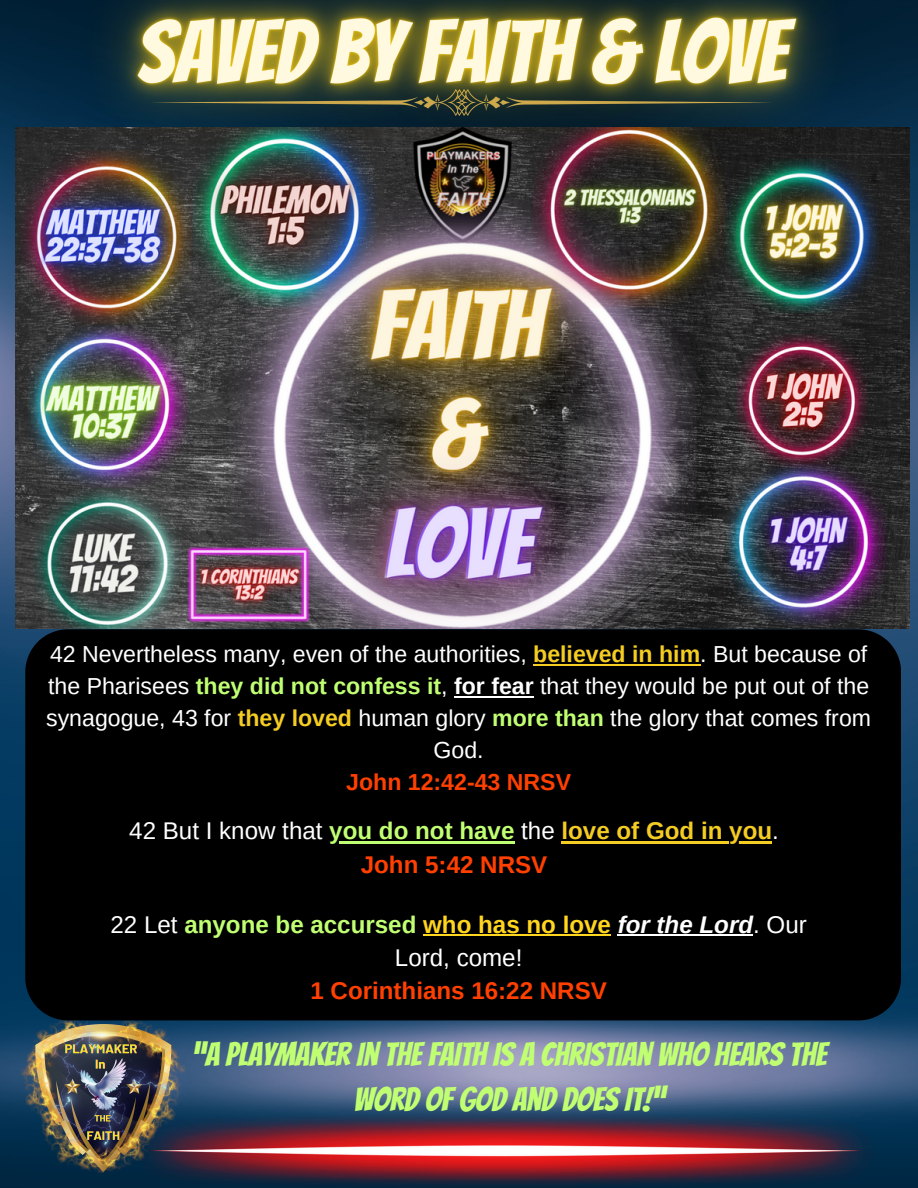
<style>
.page{position:relative;width:918px;height:1188px;background:#fff}
.page>*{position:absolute;margin:0;border:0;box-sizing:border-box;transform-origin:0 0}
.t1{font:32.85px/45px "Bangers";color:#c1ff72;text-align:center}
.t2{font:24.15px/33.2px "Arimo";color:#fff;text-align:center}
.t3{font:700 24.15px "Arimo";color:#ff4000}
.t4{font:23.1px/32px "Arimo";color:#fff;text-align:center}
.t5{font:700 23.1px "Arimo";color:#ff4000}
.s1{font-weight:700;color:#f4cc22}
.s2{font-weight:700;color:#c1ff72}
.s3{font-weight:700}
.s4{font-weight:700;color:#ffd51e}
.s5{font-weight:700;font-style:italic}
</style>
<div class="page">
<img style="left:0;top:0;width:918px;height:1188px">
<img style="left:0;top:1020px;width:202px;height:152px">
<div style="left:25px;top:629px;width:876px;height:391px;background:#000"></div>
<img style="left:16px;top:127px;width:893px;height:502px">
<img style="left:138px;top:1114px;width:735px;height:74px">
<img style="left:25px;top:0;width:883px;height:209px">
<hr style="left:423px;top:934px;width:188px;height:2px;background:#ffd51e">
<hr style="left:618px;top:934px;width:135px;height:2px;background:#fff">
<hr style="left:533px;top:664px;width:167px;height:2px;background:#f4cc22">
<hr style="left:454px;top:696px;width:80px;height:2px;background:#fff">
<hr style="left:329px;top:841px;width:186px;height:3px;background:#c1ff72">
<hr style="left:562px;top:841px;width:167px;height:3px;background:#f4cc22">
<hr style="left:729px;top:841px;width:43px;height:3px;background:#f4cc22">
<p class="t4" style="left:46px;top:638px;width:826px">42 Nevertheless many, even of the authorities, <span class="s1">believed in him</span>. But because of the Pharisees <span class="s2">they did not confess it</span>, <span class="s3">for fear</span> that they would be put out of the synagogue, 43 for <span class="s1">they loved</span> human glory <span class="s2">more than</span> the glory that comes from God.</p>
<p class="t5" style="left:346px;top:769px;width:226px">John 12:42-43 NRSV</p>
<p class="t2" style="left:129px;top:814px;width:651px">42 But I know that <span class="s2">you do not have</span> the <span class="s1">love of God in you</span>.</p>
<p class="t3" style="left:361px;top:851px;width:188px">John 5:42 NRSV</p>
<p class="t2" style="left:111px;top:908px;width:698px">22 Let <span class="s2">anyone be accursed</span> <span class="s4">who has no love</span> <span class="s5">for the Lord</span>. Our<br>Lord, come!</p>
<p class="t3" style="left:310px;top:977px;width:298px">1 Corinthians 16:22 NRSV</p>
<p class="t1" style="left:192px;top:1032px;width:636px">“A PLAYMAKER IN THE FAITH IS A CHRISTIAN WHO HEARS THE<br>WORD OF GOD AND DOES IT!”</p>
</div>
